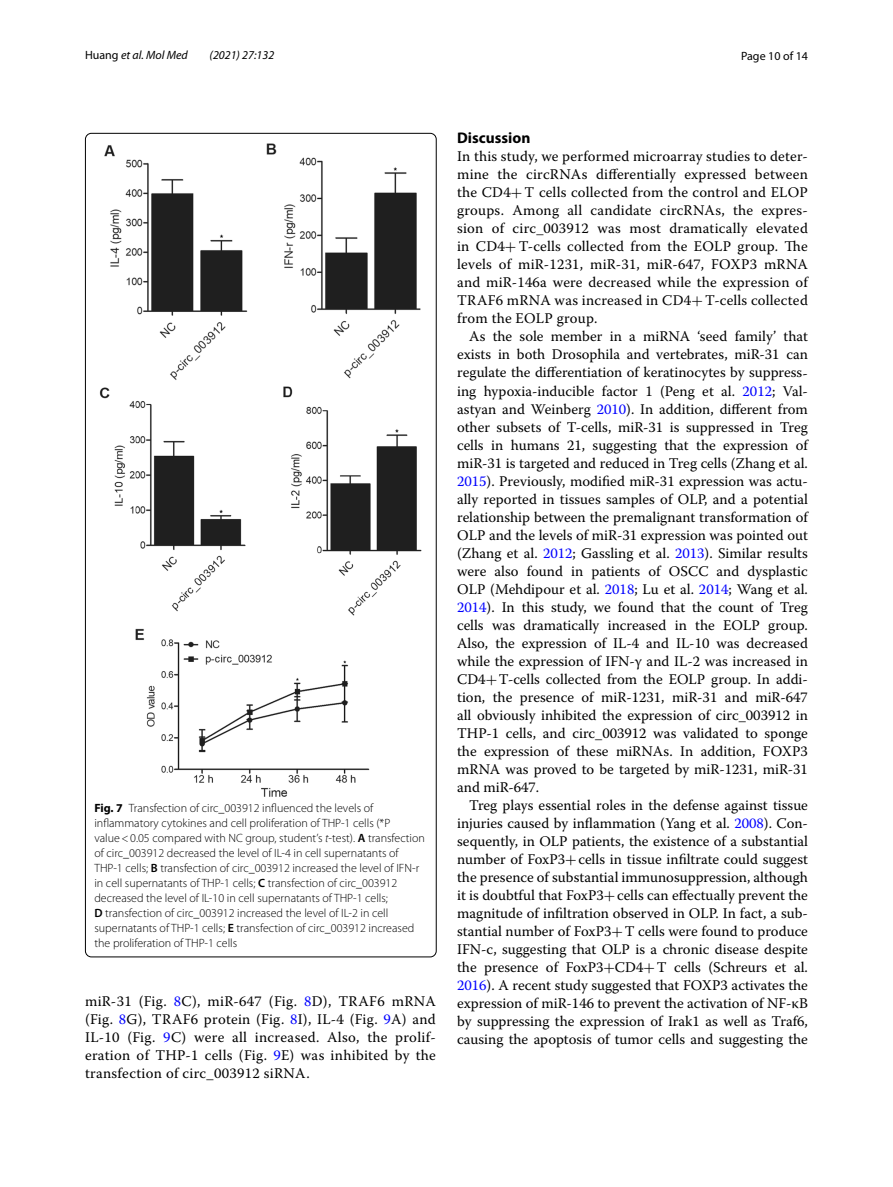
<style>
.page{position:relative;width:893px;height:1187px;background:#fff}
.page>*{position:absolute;margin:0;border:0;box-sizing:border-box;transform-origin:0 0}
.t1{font:700 15.45px "Myriad Pro";color:#000}
.t2{font:14.7px/18px "Warnock Pro";letter-spacing:.01em;color:#000;text-align:justify}
.t3{font:300 12px/15px "Myriad Pro";color:#000}
.t4{font:italic 12px "Myriad Pro";color:#000}
.t5{font:12px "Myriad Pro";color:#000}
.s1{font-style:normal}
.s2{font-weight:700}
.s3{font-style:italic}
.s4{font-weight:600}
.s5{color:#00f}
.s6{font-family:"MTSY"}
</style>
<div class="page">
<img style="left:99px;top:143px;width:323px;height:654px">
<p class="t4" style="left:85px;top:48px;width:104px"><span class="s1">Huang</span> et al. Mol Med</p>
<p class="t4" style="left:210px;top:48px;width:66px">(2021) 27:132</p>
<p class="t5" style="left:741px;top:48px;width:68px">Page 10 of 14</p>
<p class="t3" style="left:94px;top:801px;width:332px"><span class="s2">Fig. 7</span> Transfection of circ_003912 influenced the levels of inflammatory cytokines and cell proliferation of THP-1 cells (*P value&lt;0.05 compared with NC group, student’s <span class="s3">t</span>-test). <span class="s4">A</span> transfection of circ_003912 decreased the level of IL-4 in cell supernatants of THP-1 cells; <span class="s4">B</span> transfection of circ_003912 increased the level of IFN-r in cell supernatants of THP-1 cells; <span class="s4">C</span> transfection of circ_003912 decreased the level of IL-10 in cell supernatants of THP-1 cells;<br><span class="s4">D</span> transfection of circ_003912 increased the level of IL-2 in cell supernatants of THP-1 cells; <span class="s4">E</span> transfection of circ_003912 increased the proliferation of THP-1 cells</p>
<p class="t2" style="left:85px;top:991px;width:352px">miR-31 (Fig. <span class="s5">8</span>C), miR-647 (Fig. <span class="s5">8</span>D), TRAF6 mRNA (Fig. <span class="s5">8</span>G), TRAF6 protein (Fig. <span class="s5">8</span>I), IL-4 (Fig. <span class="s5">9</span>A) and IL-10 (Fig. <span class="s5">9</span>C) were all increased. Also, the prolif&shy;eration of THP-1 cells (Fig. <span class="s5">9</span>E) was inhibited by the transfection of circ_003912 siRNA.</p>
<p class="t1" style="left:457px;top:128px;width:75px">Discussion</p>
<p class="t2" style="left:457px;top:147px;width:352px">In this study, we performed microarray studies to deter&shy;mine the circRNAs differentially expressed between the CD4<span class="s6">+</span>T cells collected from the control and ELOP groups. Among all candidate circRNAs, the expres&shy;sion of circ_003912 was most dramatically elevated in CD4<span class="s6">+</span>T-cells collected from the EOLP group. The levels of miR-1231, miR-31, miR-647, FOXP3 mRNA and miR-146a were decreased while the expression of TRAF6 mRNA was increased in CD4<span class="s6">+</span>T-cells collected from the EOLP group.</p>
<p class="t2" style="left:457px;top:327px;width:352px;text-indent:12px">As the sole member in a miRNA ‘seed family’ that exists in both Drosophila and vertebrates, miR-31 can regulate the differentiation of keratinocytes by suppress&shy;ing hypoxia-inducible factor 1 (Peng et al. <span class="s5">2012</span>; Val&shy;astyan and Weinberg <span class="s5">2010</span>). In addition, different from other subsets of T-cells, miR-31 is suppressed in Treg cells in humans 21, suggesting that the expression of miR-31 is targeted and reduced in Treg cells (Zhang et al.<br><span class="s5">2015</span>). Previously, modified miR-31 expression was actu&shy;ally reported in tissues samples of OLP, and a potential relationship between the premalignant transformation of OLP and the levels of miR-31 expression was pointed out (Zhang et al. <span class="s5">2012</span>; Gassling et al. <span class="s5">2013</span>). Similar results were also found in patients of OSCC and dysplastic OLP (Mehdipour et al. <span class="s5">2018</span>; Lu et al. <span class="s5">2014</span>; Wang et al.<br><span class="s5">2014</span>). In this study, we found that the count of Treg cells was dramatically increased in the EOLP group.<br>Also, the expression of IL-4 and IL-10 was decreased while the expression of IFN-γ and IL-2 was increased in CD4<span class="s6">+</span>T-cells collected from the EOLP group. In addi&shy;tion, the presence of miR-1231, miR-31 and miR-647 all obviously inhibited the expression of circ_003912 in THP-1 cells, and circ_003912 was validated to sponge the expression of these miRNAs. In addition, FOXP3 mRNA was proved to be targeted by miR-1231, miR-31 and miR-647.</p>
<p class="t2" style="left:457px;top:795px;width:352px;text-indent:12px">Treg plays essential roles in the defense against tissue injuries caused by inflammation (Yang et al. <span class="s5">2008</span>). Con&shy;sequently, in OLP patients, the existence of a substantial number of FoxP3<span class="s6">+</span>cells in tissue infiltrate could suggest the presence of substantial immunosuppression, although it is doubtful that FoxP3<span class="s6">+</span>cells can effectually prevent the magnitude of infiltration observed in OLP. In fact, a sub&shy;stantial number of FoxP3<span class="s6">+</span>T cells were found to produce IFN-c, suggesting that OLP is a chronic disease despite the presence of FoxP3<span class="s6">+</span>CD4<span class="s6">+</span>T cells (Schreurs et al.<br><span class="s5">2016</span>). A recent study suggested that FOXP3 activates the expression of miR-146 to prevent the activation of NF-κB by suppressing the expression of Irak1 as well as Traf6, causing the apoptosis of tumor cells and suggesting the</p>
</div>
